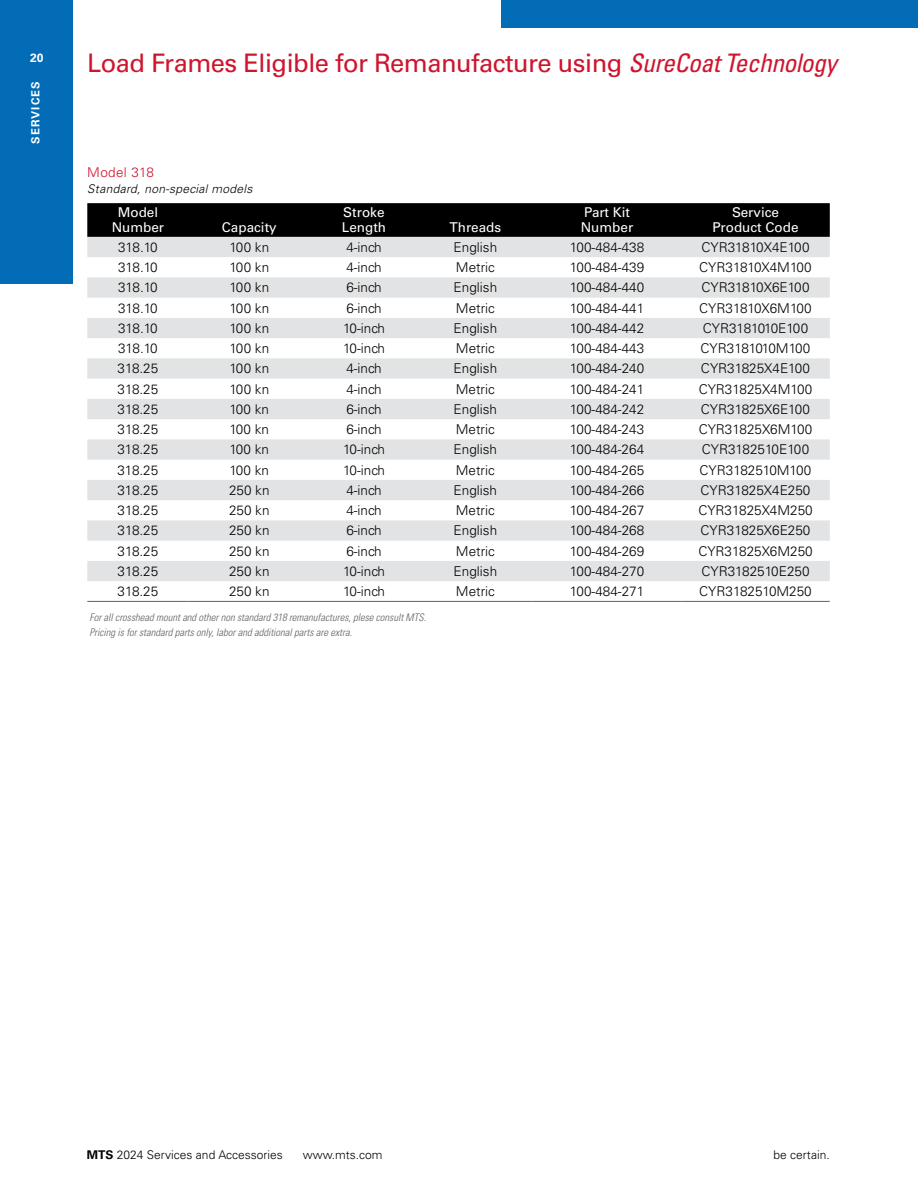
<style>
.page{position:relative;width:918px;height:1188px;background:#fff}
.page>*{position:absolute;margin:0;border:0;box-sizing:border-box;transform-origin:0 0}
.t1{font:25.5px "Univers LT Std";letter-spacing:-.02em;color:#ce152d}
.t2{font:300 13.5px "Univers LT Std";color:#000}
.t3{font:13.5px/15px "Univers LT Std";color:#fff;text-align:center}
.t4{font:300 13.5px "Univers LT Std";letter-spacing:.025em;color:#ce152d}
.t5{font:300 12px "Univers LT Std";color:#000}
.t6{font:italic 300 12px "Univers LT Std";letter-spacing:.025em;color:#000}
.t7{font:700 12px "Univers LT Std";color:#fff}
.t8{font:700 11.25px "Univers LT Std";letter-spacing:.1em;color:#fff}
.t9{font:italic 300 condensed 10.5px/15px "Univers LT Std";color:#5f6062}
.s1{font-style:italic;font-stretch:condensed}
.s2{font-weight:700}
</style>
<div class="page">
<div style="left:0;top:0;width:73px;height:284px;background:#036cb6"></div>
<div style="left:501px;top:0;width:417px;height:28px;background:#036cb6"></div>
<div style="left:87px;top:203px;width:743px;height:34px;background:#000"></div>
<svg style="left:87px;top:237px;width:743px;height:344px;fill:#e2e3e4"></svg>
<hr style="left:87px;top:601px;width:102px;height:1px;background:#5f6062">
<hr style="left:189px;top:601px;width:121px;height:1px;background:#5f6062">
<hr style="left:310px;top:601px;width:108px;height:1px;background:#5f6062">
<hr style="left:418px;top:601px;width:115px;height:1px;background:#5f6062">
<hr style="left:533px;top:601px;width:148px;height:1px;background:#5f6062">
<hr style="left:681px;top:601px;width:149px;height:1px;background:#5f6062">
<p class="t7" style="left:30px;top:50px;width:15px">20</p>
<p class="t8" style="left:29px;top:144px;width:64px;rotate:-90deg">SERVICES</p>
<h1 class="t1" style="left:87px;top:48px;width:751px">Load Frames Eligible for Remanufacture using <span class="s1">SureCoat Technology</span></h1>
<p class="t4" style="left:87px;top:164px;width:68px">Model 318</p>
<p class="t6" style="left:87px;top:182px;width:167px">Standard, non-special models</p>
<p class="t3" style="left:112px;top:205px;width:54px">Model<br>Number</p>
<p class="t3" style="left:222px;top:220px;width:56px">Capacity</p>
<p class="t3" style="left:342px;top:205px;width:46px;text-align:left">Stroke<br>Length</p>
<p class="t3" style="left:450px;top:220px;width:53px">Threads</p>
<p class="t3" style="left:581px;top:205px;width:54px;text-align:left">Part Kit<br>Number</p>
<p class="t3" style="left:713px;top:205px;width:87px">Service<br>Product Code</p>
<p class="t2" style="left:118px;top:239px;width:41px">318.10</p>
<p class="t2" style="left:229px;top:239px;width:41px">100 kn</p>
<p class="t2" style="left:346px;top:239px;width:37px">4-inch</p>
<p class="t2" style="left:454px;top:239px;width:45px">English</p>
<p class="t2" style="left:570px;top:239px;width:76px">100-484-438</p>
<p class="t2" style="left:702px;top:239px;width:110px">CYR31810X4E100</p>
<p class="t2" style="left:118px;top:259px;width:41px">318.10</p>
<p class="t2" style="left:229px;top:259px;width:41px">100 kn</p>
<p class="t2" style="left:346px;top:259px;width:37px">4-inch</p>
<p class="t2" style="left:456px;top:259px;width:40px">Metric</p>
<p class="t2" style="left:570px;top:259px;width:76px">100-484-439</p>
<p class="t2" style="left:699px;top:259px;width:114px">CYR31810X4M100</p>
<p class="t2" style="left:118px;top:279px;width:41px">318.10</p>
<p class="t2" style="left:229px;top:279px;width:41px">100 kn</p>
<p class="t2" style="left:346px;top:279px;width:37px">6-inch</p>
<p class="t2" style="left:454px;top:279px;width:45px">English</p>
<p class="t2" style="left:570px;top:279px;width:76px">100-484-440</p>
<p class="t2" style="left:702px;top:279px;width:110px">CYR31810X6E100</p>
<p class="t2" style="left:118px;top:300px;width:41px">318.10</p>
<p class="t2" style="left:229px;top:300px;width:41px">100 kn</p>
<p class="t2" style="left:346px;top:300px;width:37px">6-inch</p>
<p class="t2" style="left:456px;top:300px;width:40px">Metric</p>
<p class="t2" style="left:570px;top:300px;width:76px">100-484-441</p>
<p class="t2" style="left:699px;top:300px;width:114px">CYR31810X6M100</p>
<p class="t2" style="left:118px;top:320px;width:41px">318.10</p>
<p class="t2" style="left:229px;top:320px;width:41px">100 kn</p>
<p class="t2" style="left:343px;top:320px;width:43px">10-inch</p>
<p class="t2" style="left:454px;top:320px;width:45px">English</p>
<p class="t2" style="left:570px;top:320px;width:76px">100-484-442</p>
<p class="t2" style="left:703px;top:320px;width:107px">CYR3181010E100</p>
<p class="t2" style="left:118px;top:340px;width:41px">318.10</p>
<p class="t2" style="left:229px;top:340px;width:41px">100 kn</p>
<p class="t2" style="left:343px;top:340px;width:43px">10-inch</p>
<p class="t2" style="left:456px;top:340px;width:40px">Metric</p>
<p class="t2" style="left:570px;top:340px;width:76px">100-484-443</p>
<p class="t2" style="left:701px;top:340px;width:111px">CYR3181010M100</p>
<p class="t2" style="left:118px;top:360px;width:42px">318.25</p>
<p class="t2" style="left:229px;top:360px;width:41px">100 kn</p>
<p class="t2" style="left:346px;top:360px;width:37px">4-inch</p>
<p class="t2" style="left:454px;top:360px;width:45px">English</p>
<p class="t2" style="left:570px;top:360px;width:76px">100-484-240</p>
<p class="t2" style="left:701px;top:360px;width:111px">CYR31825X4E100</p>
<p class="t2" style="left:118px;top:381px;width:42px">318.25</p>
<p class="t2" style="left:229px;top:381px;width:41px">100 kn</p>
<p class="t2" style="left:346px;top:381px;width:37px">4-inch</p>
<p class="t2" style="left:456px;top:381px;width:40px">Metric</p>
<p class="t2" style="left:570px;top:381px;width:76px">100-484-241</p>
<p class="t2" style="left:699px;top:381px;width:115px">CYR31825X4M100</p>
<p class="t2" style="left:117px;top:401px;width:42px">318.25</p>
<p class="t2" style="left:229px;top:401px;width:41px">100 kn</p>
<p class="t2" style="left:346px;top:401px;width:37px">6-inch</p>
<p class="t2" style="left:454px;top:401px;width:45px">English</p>
<p class="t2" style="left:570px;top:401px;width:76px">100-484-242</p>
<p class="t2" style="left:701px;top:401px;width:111px">CYR31825X6E100</p>
<p class="t2" style="left:117px;top:421px;width:42px">318.25</p>
<p class="t2" style="left:229px;top:421px;width:41px">100 kn</p>
<p class="t2" style="left:346px;top:421px;width:37px">6-inch</p>
<p class="t2" style="left:456px;top:421px;width:40px">Metric</p>
<p class="t2" style="left:570px;top:421px;width:76px">100-484-243</p>
<p class="t2" style="left:699px;top:421px;width:115px">CYR31825X6M100</p>
<p class="t2" style="left:117px;top:441px;width:42px">318.25</p>
<p class="t2" style="left:229px;top:441px;width:41px">100 kn</p>
<p class="t2" style="left:343px;top:441px;width:43px">10-inch</p>
<p class="t2" style="left:454px;top:441px;width:45px">English</p>
<p class="t2" style="left:570px;top:441px;width:76px">100-484-264</p>
<p class="t2" style="left:702px;top:441px;width:109px">CYR3182510E100</p>
<p class="t2" style="left:117px;top:462px;width:42px">318.25</p>
<p class="t2" style="left:229px;top:462px;width:41px">100 kn</p>
<p class="t2" style="left:343px;top:462px;width:43px">10-inch</p>
<p class="t2" style="left:456px;top:462px;width:40px">Metric</p>
<p class="t2" style="left:570px;top:462px;width:76px">100-484-265</p>
<p class="t2" style="left:700px;top:462px;width:113px">CYR3182510M100</p>
<p class="t2" style="left:117px;top:482px;width:42px">318.25</p>
<p class="t2" style="left:229px;top:482px;width:42px">250 kn</p>
<p class="t2" style="left:346px;top:482px;width:37px">4-inch</p>
<p class="t2" style="left:454px;top:482px;width:45px">English</p>
<p class="t2" style="left:570px;top:482px;width:76px">100-484-266</p>
<p class="t2" style="left:701px;top:482px;width:111px">CYR31825X4E250</p>
<p class="t2" style="left:117px;top:502px;width:42px">318.25</p>
<p class="t2" style="left:229px;top:502px;width:42px">250 kn</p>
<p class="t2" style="left:346px;top:502px;width:37px">4-inch</p>
<p class="t2" style="left:456px;top:502px;width:40px">Metric</p>
<p class="t2" style="left:570px;top:502px;width:76px">100-484-267</p>
<p class="t2" style="left:698px;top:502px;width:116px">CYR31825X4M250</p>
<p class="t2" style="left:117px;top:522px;width:42px">318.25</p>
<p class="t2" style="left:229px;top:522px;width:42px">250 kn</p>
<p class="t2" style="left:346px;top:522px;width:37px">6-inch</p>
<p class="t2" style="left:454px;top:522px;width:45px">English</p>
<p class="t2" style="left:570px;top:522px;width:76px">100-484-268</p>
<p class="t2" style="left:701px;top:522px;width:111px">CYR31825X6E250</p>
<p class="t2" style="left:118px;top:543px;width:42px">318.25</p>
<p class="t2" style="left:229px;top:543px;width:42px">250 kn</p>
<p class="t2" style="left:346px;top:543px;width:37px">6-inch</p>
<p class="t2" style="left:456px;top:543px;width:40px">Metric</p>
<p class="t2" style="left:570px;top:543px;width:76px">100-484-269</p>
<p class="t2" style="left:698px;top:543px;width:116px">CYR31825X6M250</p>
<p class="t2" style="left:118px;top:563px;width:42px">318.25</p>
<p class="t2" style="left:229px;top:563px;width:42px">250 kn</p>
<p class="t2" style="left:343px;top:563px;width:43px">10-inch</p>
<p class="t2" style="left:454px;top:563px;width:45px">English</p>
<p class="t2" style="left:570px;top:563px;width:76px">100-484-270</p>
<p class="t2" style="left:702px;top:563px;width:110px">CYR3182510E250</p>
<p class="t2" style="left:118px;top:583px;width:42px">318.25</p>
<p class="t2" style="left:229px;top:583px;width:42px">250 kn</p>
<p class="t2" style="left:343px;top:583px;width:43px">10-inch</p>
<p class="t2" style="left:456px;top:583px;width:40px">Metric</p>
<p class="t2" style="left:570px;top:583px;width:76px">100-484-271</p>
<p class="t2" style="left:699px;top:583px;width:114px">CYR3182510M250</p>
<p class="t9" style="left:90px;top:610px;width:338px">For all crosshead mount and other non standard 318 remanufactures, plese consult MTS.<br>Pricing is for standard parts only, labor and additional parts are extra.</p>
<p class="t5" style="left:87px;top:1148px;width:197px"><span class="s2">MTS</span> 2024 Services and Accessories</p>
<p class="t5" style="left:303px;top:1148px;width:81px">www.mts.com</p>
<p class="t5" style="left:774px;top:1148px;width:58px">be certain.</p>
</div>
